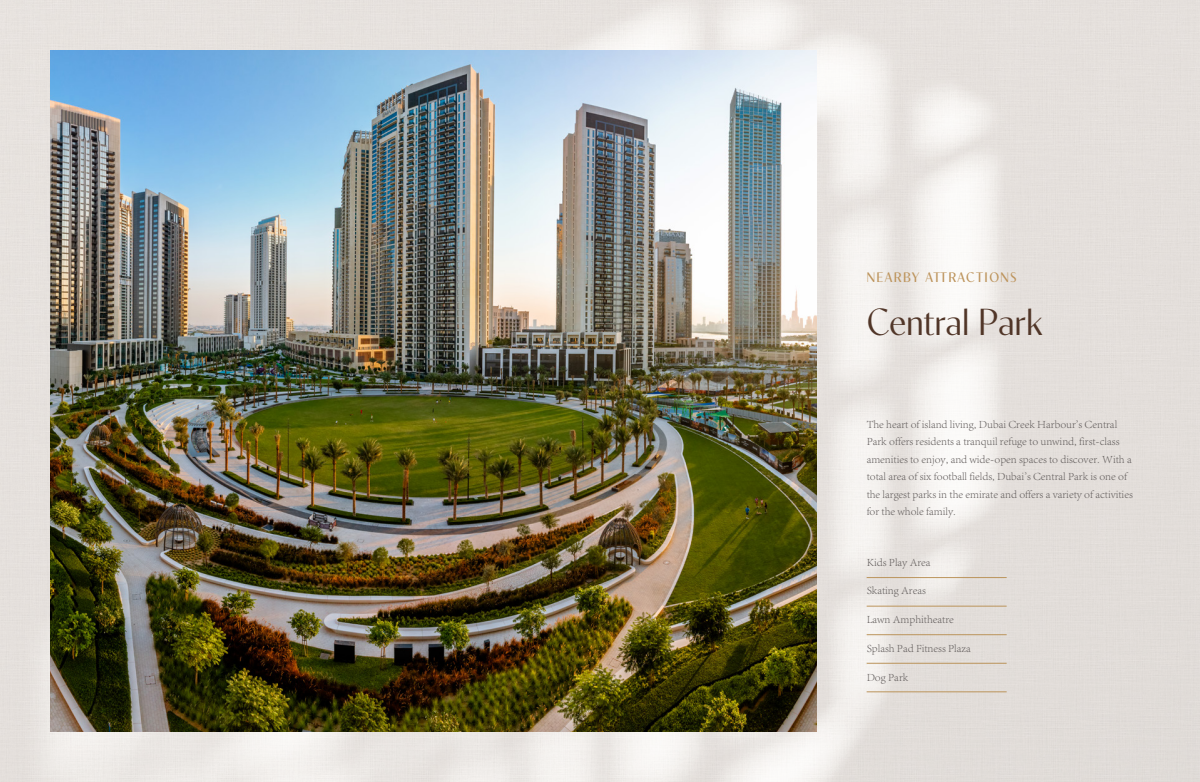
<style>
.page{position:relative;width:1200px;height:782px;background:#fff}
.page>*{position:absolute;margin:0;border:0;box-sizing:border-box;transform-origin:0 0}
.t1{font:500 37.5px "Contralto";color:#513628}
.t2{font:13.75px "Contralto Small";letter-spacing:.1em;color:#bd945c}
.t3{font:300 11.25px/17.5px "Adobe Song Std";color:#5f5a59}
</style>
<div class="page">
<img style="left:0;top:0;width:1200px;height:781px">
<hr style="left:867px;top:577px;width:140px;height:1px;background:#bb945b">
<hr style="left:867px;top:634px;width:140px;height:1px;background:#bb945b">
<hr style="left:867px;top:605px;width:140px;height:1px;background:#bb945b">
<hr style="left:867px;top:662px;width:140px;height:1px;background:#bb945b">
<hr style="left:867px;top:691px;width:140px;height:1px;background:#bb945b">
<img style="left:50px;top:50px;width:767px;height:681px">
<p class="t2" style="left:867px;top:267px;width:152px">NEARBY ATTRACTIONS</p>
<h1 class="t1" style="left:867px;top:293px;width:178px">Central Park</h1>
<p class="t3" style="left:867px;top:415px;width:268px">The heart of island living, Dubai Creek Harbour's Central Park offers residents a tranquil refuge to unwind, first-class amenities to enjoy, and wide-open spaces to discover. With a total area of six football fields, Dubai's Central Park is one of the largest parks in the emirate and offers a variety of activities for the whole family.</p>
<p class="t3" style="left:867px;top:553px;width:65px">Kids Play Area</p>
<p class="t3" style="left:867px;top:581px;width:61px">Skating Areas</p>
<p class="t3" style="left:867px;top:610px;width:89px">Lawn Amphitheatre</p>
<p class="t3" style="left:867px;top:639px;width:106px">Splash Pad Fitness Plaza</p>
<p class="t3" style="left:867px;top:668px;width:43px">Dog Park</p>
</div>
